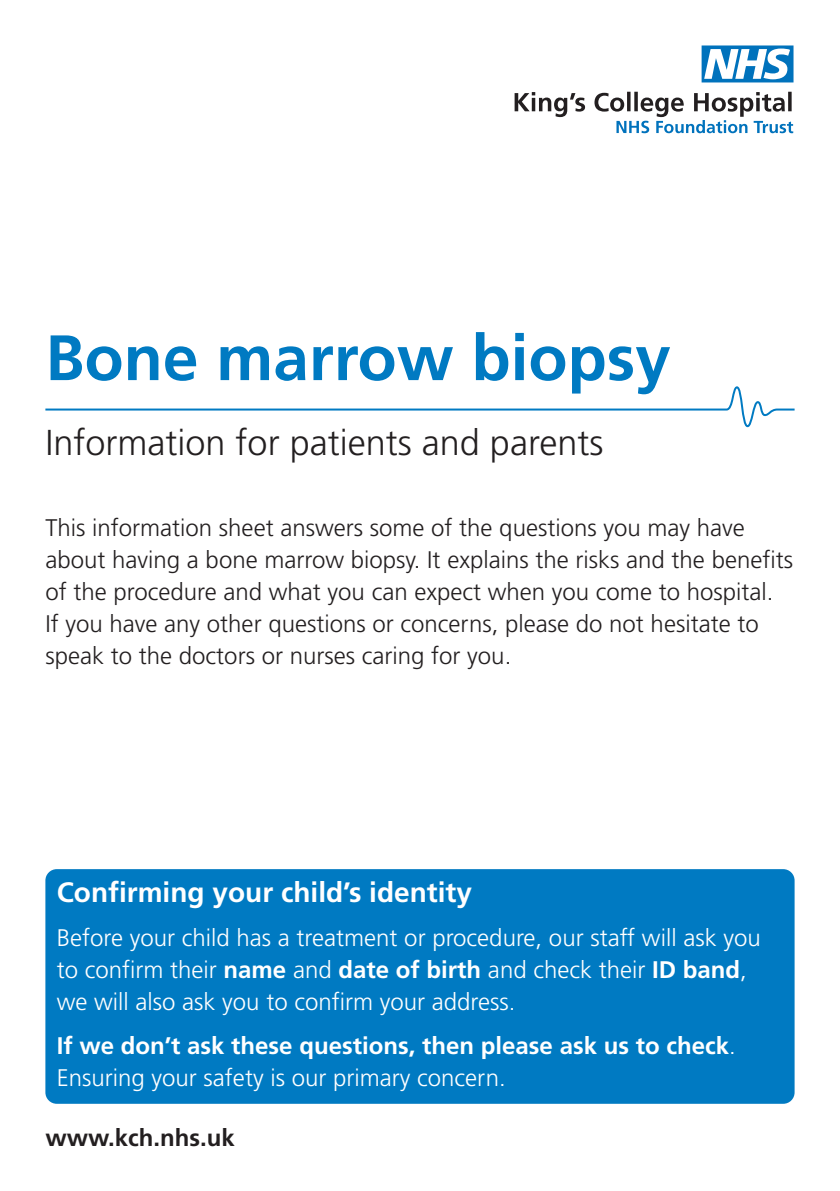
<style>
.page{position:relative;width:840px;height:1191px;background:#fff}
.page>*{position:absolute;margin:0;border:0;box-sizing:border-box;transform-origin:0 0}
.t1{font:700 64px "Frutiger";color:#007ac2}
.t2{font:300 36px "Frutiger";color:#231f20}
.t3{font:700 28px "Frutiger";color:#fff}
.t4{font:300 24px/32px "Frutiger";color:#231f20}
.t5{font:300 24px/32px "Frutiger";color:#fff}
.t6{font:700 24px/32px "Frutiger";color:#fff}
.t7{font:700 24px "Frutiger";color:#231f20}
.s1{font-weight:700}
.s2{font-weight:300}
</style>
<div class="page">
<svg style="left:514px;top:92px;width:278px;height:41px"></svg>
<svg style="left:701px;top:45px;width:92px;height:37px"></svg>
<svg style="left:45px;top:386px;width:750px;height:42px"></svg>
<div style="left:45px;top:869px;width:749px;height:234px;background:#007ac2;border-radius:11px"></div>
<h1 class="t1" style="left:45px;top:320px;width:626px">Bone marrow biopsy</h1>
<h2 class="t2" style="left:45px;top:422px;width:559px">Information for patients and parents</h2>
<p class="t4" style="left:45px;top:512px;width:748px">This information sheet answers some of the questions you may have about having a bone marrow biopsy. It explains the risks and the benefits of the procedure and what you can expect when you come to hospital.<br>If you have any other questions or concerns, please do not hesitate to speak to the doctors or nurses caring for you.</p>
<p class="t3" style="left:57px;top:876px;width:416px">Confirming your child’s identity</p>
<p class="t5" style="left:57px;top:922px;width:705px">Before your child has a treatment or procedure, our staff will ask you to confirm their <span class="s1">name</span> and <span class="s1">date of birth</span> and check their <span class="s1">ID band</span>, we will also ask you to confirm your address.</p>
<p class="t6" style="left:57px;top:1029px;width:680px">If we don’t ask these questions, then please ask us to check<span class="s2">.<br>Ensuring your safety is our primary concern.</span></p>
<p class="t7" style="left:45px;top:1123px;width:191px">www.kch.nhs.uk</p>
</div>
